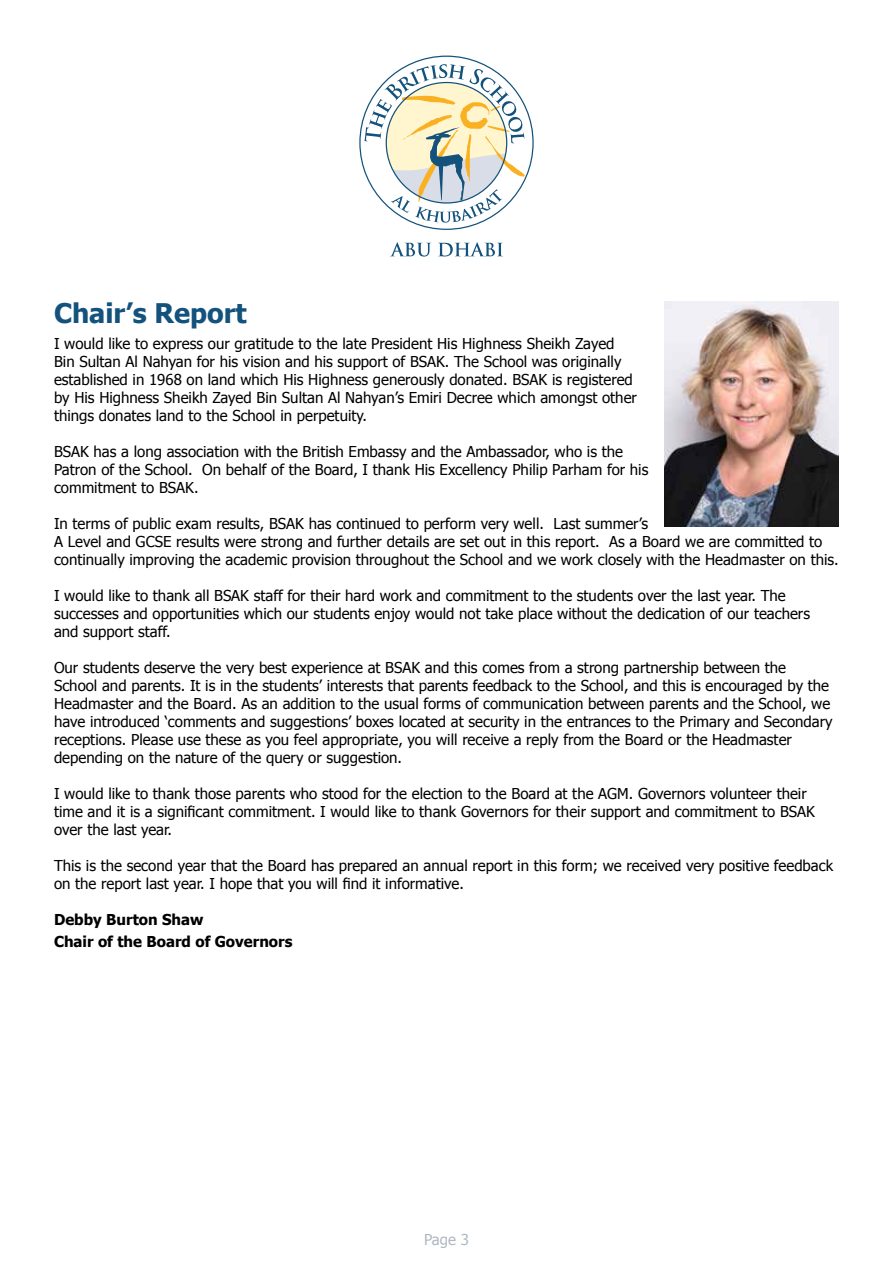
<style>
.page{position:relative;width:893px;height:1263px;background:#fff}
.page>*{position:absolute;margin:0;border:0;box-sizing:border-box;transform-origin:0 0}
.t1{font:700 27px "Tahoma";color:#13527c}
.t2{font:15px/18px "Tahoma";color:#000}
.t3{font:700 15px/21.6px "Tahoma";color:#000}
.t4{font:15px "Tahoma";color:#b0b8c2}
</style>
<div class="page">
<svg style="left:390px;top:242px;width:41px;height:15px"></svg>
<svg style="left:438px;top:242px;width:65px;height:14px"></svg>
<svg style="left:359px;top:56px;width:175px;height:174px"></svg>
<img style="left:665px;top:302px;width:174px;height:225px">
<h1 class="t1" style="left:54px;top:294px;width:194px">Chair’s Report</h1>
<p class="t2" style="left:54px;top:335px;width:584px">I would like to express our gratitude to the late President His Highness Sheikh Zayed Bin Sultan Al Nahyan for his vision and his support of BSAK. The School was originally established in 1968 on land which His Highness generously donated. BSAK is registered by His Highness Sheikh Zayed Bin Sultan Al Nahyan’s Emiri Decree which amongst other things donates land to the School in perpetuity.</p>
<p class="t2" style="left:54px;top:443px;width:596px">BSAK has a long association with the British Embassy and the Ambassador, who is the<br>Patron of the School. On behalf of the Board, I thank His Excellency Philip Parham for his commitment to BSAK.</p>
<p class="t2" style="left:54px;top:515px;width:786px">In terms of public exam results, BSAK has continued to perform very well. Last summer’s<br>A Level and GCSE results were strong and further details are set out in this report. As a Board we are committed to continually improving the academic provision throughout the School and we work closely with the Headmaster on this.</p>
<p class="t2" style="left:54px;top:587px;width:758px">I would like to thank all BSAK staff for their hard work and commitment to the students over the last year. The successes and opportunities which our students enjoy would not take place without the dedication of our teachers and support staff.</p>
<p class="t2" style="left:54px;top:659px;width:780px">Our students deserve the very best experience at BSAK and this comes from a strong partnership between the School and parents. It is in the students’ interests that parents feedback to the School, and this is encouraged by the Headmaster and the Board. As an addition to the usual forms of communication between parents and the School, we have introduced ‘comments and suggestions’ boxes located at security in the entrances to the Primary and Secondary receptions. Please use these as you feel appropriate, you will receive a reply from the Board or the Headmaster depending on the nature of the query or suggestion.</p>
<p class="t2" style="left:54px;top:785px;width:762px">I would like to thank those parents who stood for the election to the Board at the AGM. Governors volunteer their time and it is a significant commitment. I would like to thank Governors for their support and commitment to BSAK over the last year.</p>
<p class="t2" style="left:54px;top:857px;width:781px">This is the second year that the Board has prepared an annual report in this form; we received very positive feedback on the report last year. I hope that you will find it informative.</p>
<p class="t3" style="left:54px;top:909px;width:240px">Debby Burton Shaw<br>Chair of the Board of Governors</p>
<p class="t4" style="left:424px;top:1229px;width:46px">Page 3</p>
</div>
